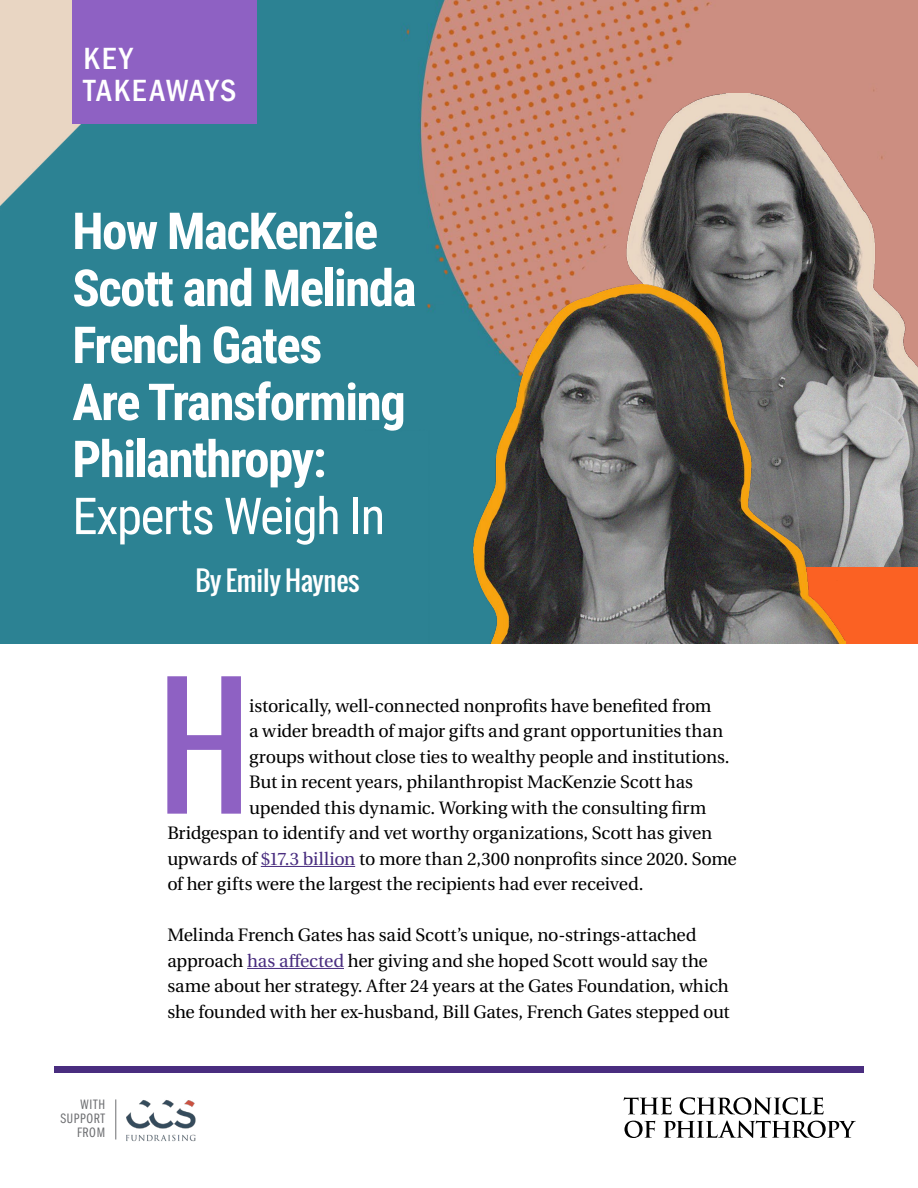
<style>
.page{position:relative;width:918px;height:1188px;background:#fff}
.page>*{position:absolute;margin:0;border:0;box-sizing:border-box;transform-origin:0 0}
.t1{font:157.05px "Oswald";color:#8e61c3}
.t2{font:700 51px/57px "Roboto Condensed";letter-spacing:-.03em;color:#fff}
.t3{font:51px "Roboto Condensed";letter-spacing:-.03em;color:#fff}
.t4{font:500 condensed 31.8px/31.8px "ITC Franklin Gothic Std";letter-spacing:.055em;color:#fff}
.t5{font:27px "Oswald";letter-spacing:-.005em;color:#fff}
.t6{font:18px/25.5px "Heuristica";letter-spacing:-.01em;color:#000}
.t7{font:14.1px/14.1px "ITC Franklin Gothic Std Bk Cp";letter-spacing:.05em;color:#6d6e71;text-align:right}
.s1{color:#492d7f}
</style>
<div class="page">
<img style="left:0;top:0;width:918px;height:644px">
<div style="left:72px;top:0;width:185px;height:124px;background:#8e61c3"></div>
<img style="left:126px;top:1100px;width:70px;height:41px">
<hr style="left:261px;top:866px;width:94px;height:1px;background:#492d7f">
<hr style="left:247px;top:968px;width:97px;height:1px;background:#492d7f">
<div style="left:54px;top:1066px;width:810px;height:6px;background:#492d7f"></div>
<img style="left:524px;top:93px;width:394px;height:474px">
<img style="left:366px;top:284px;width:480px;height:359px">
<svg style="left:624px;top:1097px;width:232px;height:41px"></svg>
<hr style="left:115px;top:1099px;width:1px;height:41px;background:#6d6e71">
<h3 class="t4" style="left:84px;top:43px;width:154px">KEY<br>TAKEAWAYS</h3>
<h2 class="t2" style="left:72px;top:200px;width:346px">How MacKenzie<br>Scott and Melinda<br>French Gates<br>Are Transforming<br>Philanthropy:</h2>
<h2 class="t3" style="left:72px;top:480px;width:315px">Experts Weigh In</h2>
<h3 class="t5" style="left:195px;top:560px;width:166px">By Emily Haynes</h3>
<p class="t7" style="left:60px;top:1098px;width:46px">WITH<br>SUPPORT<br>FROM</p>
<h1 class="t1" style="left:158px;top:628px;width:95px">H</h1>
<p class="t6" style="left:249px;top:693px;width:464px">istorically, well-connected nonprofits have benefited from</p>
<p class="t6" style="left:249px;top:718px;width:476px">a wider breadth of major gifts and grant opportunities than</p>
<p class="t6" style="left:249px;top:744px;width:482px">groups without close ties to wealthy people and institutions.</p>
<p class="t6" style="left:249px;top:769px;width:445px">But in recent years, philanthropist MacKenzie Scott has</p>
<p class="t6" style="left:249px;top:795px;width:459px">upended this dynamic. Working with the consulting firm</p>
<p class="t6" style="left:167px;top:820px;width:546px">Bridgespan to identify and vet worthy organizations, Scott has given</p>
<p class="t6" style="left:167px;top:846px;width:571px">upwards of <span class="s1">$17.3 billion</span> to more than 2,300 nonprofits since 2020. Some</p>
<p class="t6" style="left:167px;top:871px;width:478px">of her gifts were the largest the recipients had ever received.</p>
<p class="t6" style="left:167px;top:922px;width:564px">Melinda French Gates has said Scott’s unique, no-strings-attached approach <span class="s1">has affected</span> her giving and she hoped Scott would say the same about her strategy. After 24 years at the Gates Foundation, which she founded with her ex-husband, Bill Gates, French Gates stepped out</p>
</div>
